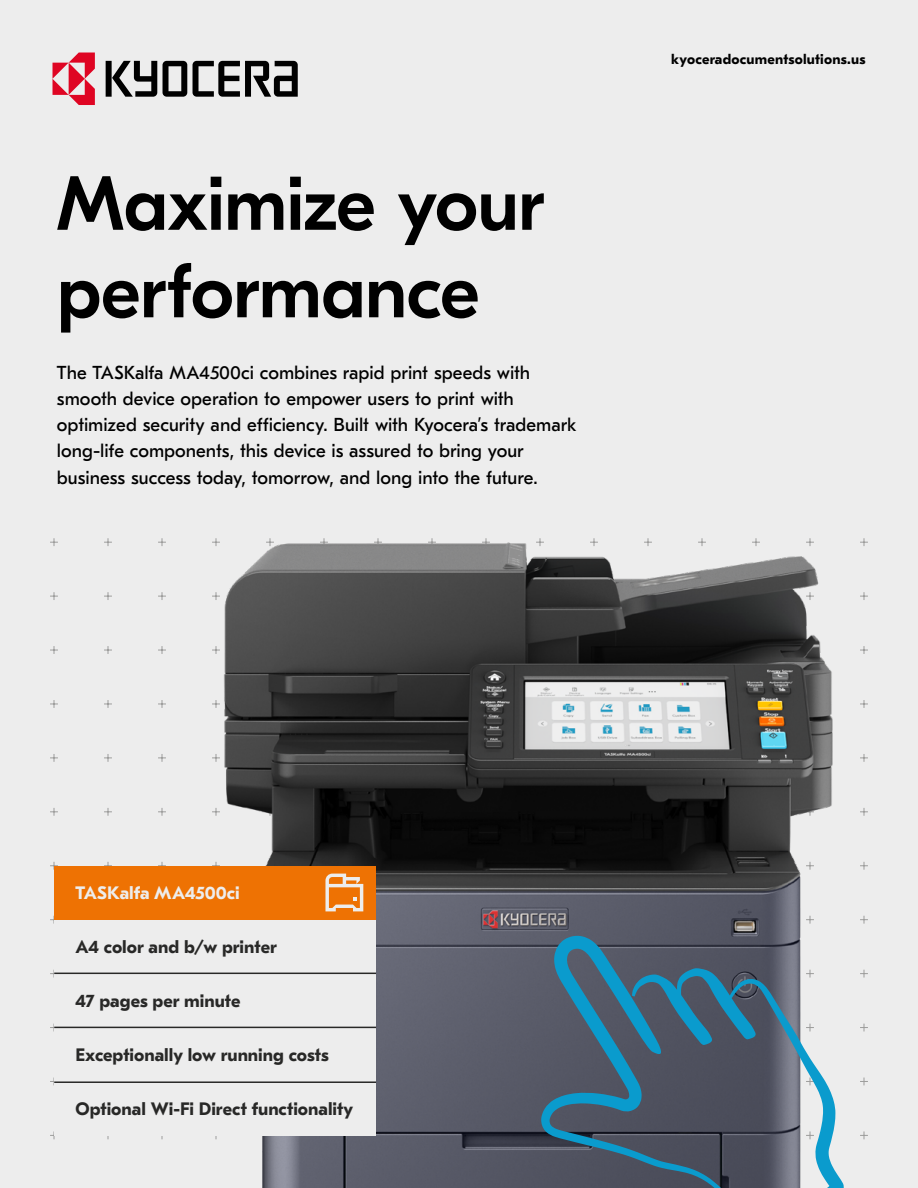
<style>
.page{position:relative;width:918px;height:1188px;background:#ededed}
.page>*{position:absolute;margin:0;border:0;box-sizing:border-box;transform-origin:0 0}
.t1{font:500 76.5px/87.4px "GT Eesti Pro Display";letter-spacing:-.01em;color:#000}
.t2{font:18.75px/26.2px "GT Eesti Pro Text";color:#000}
.t3{font:700 18px "GT Eesti Pro Text";color:#282827}
.t4{font:700 18px "GT Eesti Pro Text";color:#ededed}
.t5{font:700 14.25px "GT Eesti Pro Text";letter-spacing:.015em;color:#000}
</style>
<div class="page">
<svg style="left:193px;top:61px;width:105px;height:36px"></svg>
<svg style="left:163px;top:61px;width:24px;height:36px"></svg>
<svg style="left:106px;top:61px;width:51px;height:36px"></svg>
<svg style="left:53px;top:53px;width:42px;height:52px"></svg>
<img style="left:104px;top:541px;width:764px;height:647px">
<div style="left:54px;top:1027px;width:322px;height:54px;background:#ededed"></div>
<div style="left:54px;top:1081px;width:322px;height:54px;background:#ededed"></div>
<div style="left:54px;top:973px;width:322px;height:54px;background:#ededed"></div>
<div style="left:54px;top:919px;width:322px;height:54px;background:#ededed"></div>
<div style="left:54px;top:866px;width:322px;height:53px;background:#ee7203"></div>
<hr style="left:54px;top:973px;width:322px;height:1px;background:#282827">
<hr style="left:54px;top:1027px;width:322px;height:1px;background:#282827">
<hr style="left:54px;top:1081px;width:322px;height:2px;background:#282827">
<svg style="left:325px;top:874px;width:38px;height:37px"></svg>
<svg style="left:541px;top:936px;width:206px;height:252px;background:#446276"></svg>
<svg style="left:632px;top:968px;width:212px;height:220px;fill:#4e5361"></svg>
<h1 class="t1" style="left:57px;top:162px;width:489px">Maximize your performance</h1>
<p class="t2" style="left:57px;top:359px;width:521px">The TASKalfa MA4500ci combines rapid print speeds with smooth device operation to empower users to print with optimized security and efficiency. Built with Kyocera’s trademark long-life components, this device is assured to bring your business success today, tomorrow, and long into the future.</p>
<p class="t5" style="left:671px;top:51px;width:196px">kyoceradocumentsolutions.us</p>
<p class="t4" style="left:75px;top:883px;width:166px">TASKalfa MA4500ci</p>
<p class="t3" style="left:75px;top:937px;width:203px">A4 color and b/w printer</p>
<p class="t3" style="left:75px;top:991px;width:167px">47 pages per minute</p>
<p class="t3" style="left:75px;top:1045px;width:255px">Exceptionally low running costs</p>
<p class="t3" style="left:75px;top:1099px;width:279px">Optional Wi-Fi Direct functionality</p>
</div>
